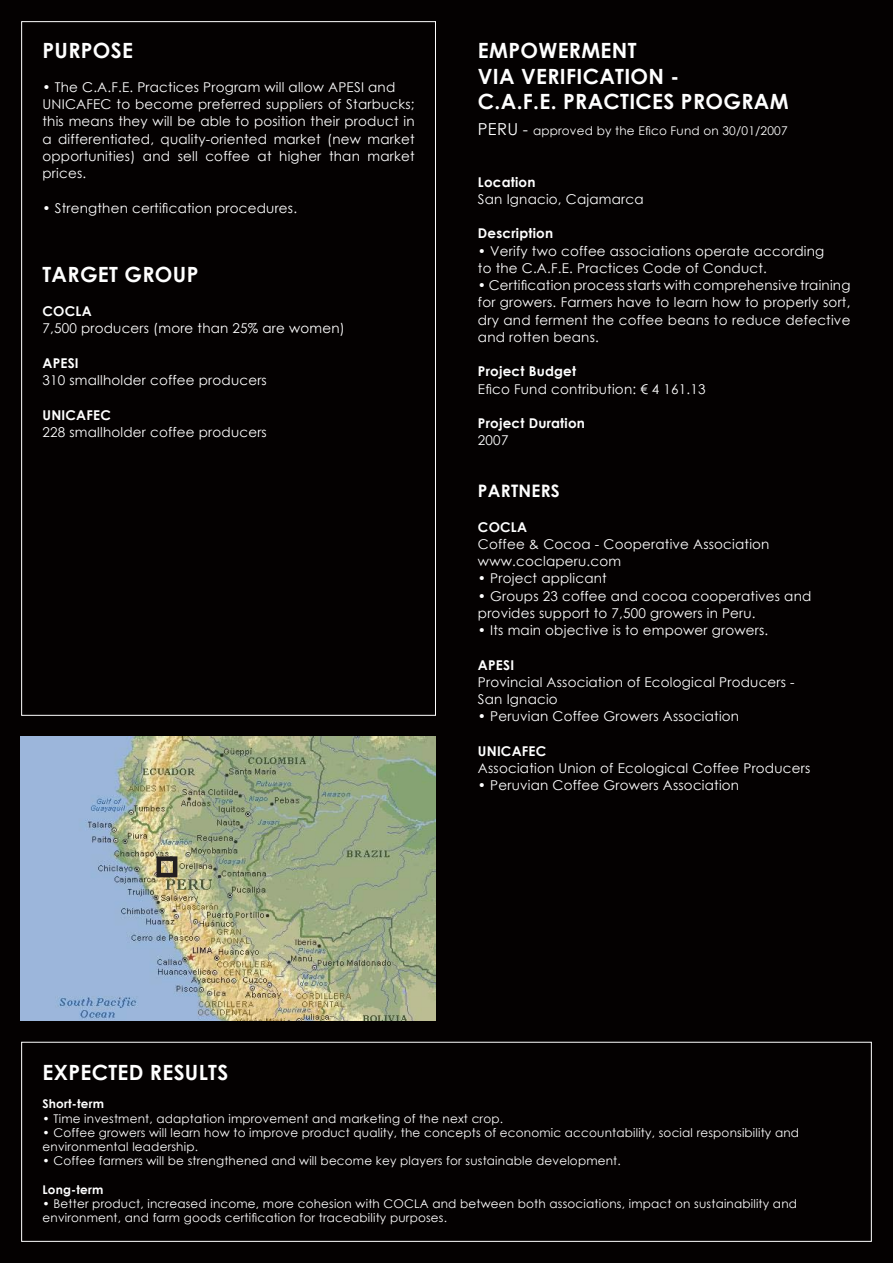
<style>
.page{position:relative;width:893px;height:1263px;background:#040101}
.page>*{position:absolute;margin:0;border:0;box-sizing:border-box;transform-origin:0 0}
.t1{font:700 21px "Century Gothic";letter-spacing:.015em;color:#fff}
.t2{font:700 17.25px "Century Gothic";letter-spacing:.015em;color:#fff}
.t3{font:13.5px/17.2px "Century Gothic";letter-spacing:.015em;color:#fff;text-align:justify}
.t4{font:700 13.5px "Century Gothic";letter-spacing:.015em;color:#fff}
.t5{font:12px/14.2px "Century Gothic";letter-spacing:.015em;color:#fff}
.t6{font:700 12px "Century Gothic";letter-spacing:.015em;color:#fff}
.s1{font-size:16.5px}
.s2{font-size:15.75px}
.s3{font-weight:700}
</style>
<div class="page">
<div style="left:21px;top:1042px;width:851px;height:200px;border:1px solid #fff"></div>
<img style="left:21px;top:737px;width:414px;height:283px">
<div style="left:156px;top:856px;width:21px;height:21px;border:4px solid #231f20"></div>
<p class="t1" style="left:43px;top:35px;width:92px">PURPOSE</p>
<p class="t1" style="left:478px;top:35px;width:160px">EMPOWERMENT</p>
<p class="t1" style="left:478px;top:60px;width:203px">VIA VERIFICATION -</p>
<p class="t1" style="left:478px;top:86px;width:312px">C.A.F.E. PRACTICES PROGRAM</p>
<p class="t5" style="left:478px;top:123px;width:311px"><span class="s1">PERU</span> <span class="s2">-</span> approved by the Efico Fund on 30/01/2007</p>
<p class="t4" style="left:478px;top:171px;width:59px">Location</p>
<p class="t3" style="left:478px;top:190px;width:167px">San Ignacio, Cajamarca</p>
<p class="t4" style="left:478px;top:223px;width:77px">Description</p>
<p class="t3" style="left:478px;top:242px;width:348px">• Verify two coffee associations operate according</p>
<p class="t3" style="left:478px;top:259px;width:290px">to the C.A.F.E. Practices Code of Conduct.</p>
<p class="t3" style="left:478px;top:276px;width:374px">• Certification process starts with comprehensive training for growers. Farmers have to learn how to properly sort, dry and ferment the coffee beans to reduce defective and rotten beans.</p>
<p class="t3" style="left:478px;top:363px;width:229px"><span class="s3">Project Budget<br></span>Efico Fund contribution: € 4 161.13</p>
<p class="t4" style="left:478px;top:413px;width:108px">Project Duration</p>
<p class="t3" style="left:478px;top:432px;width:32px">2007</p>
<p class="t2" style="left:478px;top:478px;width:83px">PARTNERS</p>
<p class="t4" style="left:478px;top:516px;width:51px">COCLA</p>
<p class="t3" style="left:478px;top:535px;width:293px">Coffee &amp; Cocoa - Cooperative Association</p>
<p class="t3" style="left:478px;top:552px;width:145px">www.coclaperu.com</p>
<p class="t3" style="left:478px;top:570px;width:130px">• Project applicant</p>
<p class="t3" style="left:478px;top:587px;width:335px">• Groups 23 coffee and cocoa cooperatives and</p>
<p class="t3" style="left:478px;top:604px;width:279px">provides support to 7,500 growers in Peru.</p>
<p class="t3" style="left:478px;top:621px;width:292px">• Its main objective is to empower growers.</p>
<p class="t4" style="left:478px;top:654px;width:38px">APESI</p>
<p class="t3" style="left:478px;top:673px;width:318px">Provincial Association of Ecological Producers -</p>
<p class="t3" style="left:478px;top:690px;width:81px">San Ignacio</p>
<p class="t3" style="left:478px;top:708px;width:263px">• Peruvian Coffee Growers Association</p>
<p class="t4" style="left:478px;top:741px;width:70px">UNICAFEC</p>
<p class="t3" style="left:478px;top:759px;width:334px">Association Union of Ecological Coffee Producers</p>
<p class="t3" style="left:478px;top:777px;width:263px">• Peruvian Coffee Growers Association</p>
<p class="t3" style="left:43px;top:78px;width:354px">• The C.A.F.E. Practices Program will allow APESI and</p>
<p class="t3" style="left:43px;top:95px;width:374px">UNICAFEC to become preferred suppliers of Starbucks; this means they will be able to position their product in a differentiated, quality-oriented market (new market opportunities) and sell coffee at higher than market prices.</p>
<p class="t3" style="left:43px;top:199px;width:256px">• Strengthen certification procedures.</p>
<p class="t1" style="left:43px;top:258px;width:157px">TARGET GROUP</p>
<p class="t4" style="left:43px;top:301px;width:51px">COCLA</p>
<p class="t3" style="left:43px;top:320px;width:304px">7,500 producers (more than 25% are women)</p>
<p class="t4" style="left:43px;top:353px;width:38px">APESI</p>
<p class="t3" style="left:43px;top:371px;width:226px">310 smallholder coffee producers</p>
<p class="t4" style="left:43px;top:404px;width:70px">UNICAFEC</p>
<p class="t3" style="left:43px;top:423px;width:226px">228 smallholder coffee producers</p>
<p class="t1" style="left:43px;top:1056px;width:187px">EXPECTED RESULTS</p>
<p class="t6" style="left:43px;top:1095px;width:63px">Short-term</p>
<p class="t5" style="left:43px;top:1111px;width:462px">• Time investment, adaptation improvement and marketing of the next crop.</p>
<p class="t5" style="left:43px;top:1125px;width:758px">• Coffee growers will learn how to improve product quality, the concepts of economic accountability, social responsibility and environmental leadership.</p>
<p class="t5" style="left:43px;top:1154px;width:580px">• Coffee farmers will be strengthened and will become key players for sustainable development.</p>
<p class="t6" style="left:43px;top:1180px;width:62px">Long-term</p>
<p class="t5" style="left:43px;top:1196px;width:756px">• Better product, increased income, more cohesion with COCLA and between both associations, impact on sustainability and environment, and farm goods certification for traceability purposes.</p>
</div>
